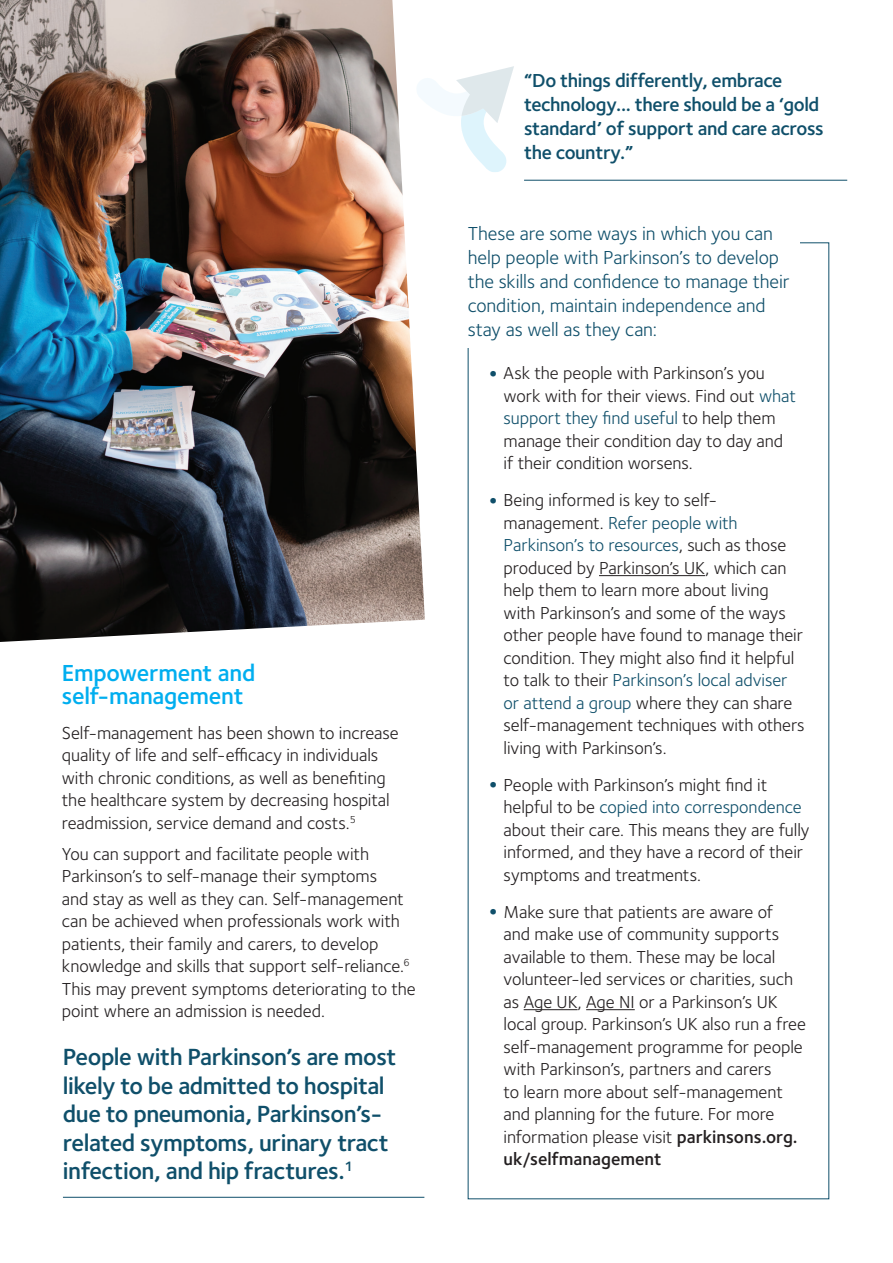
<style>
.page{position:relative;width:893px;height:1263px;background:#fff}
.page>*{position:absolute;margin:0;border:0;box-sizing:border-box;transform-origin:0 0}
.t1{font:600 24.3px/28.5px "Foundry Sterling";letter-spacing:-.02em;color:#0f4f6a}
.t2{font:600 24px/22.5px "Foundry Sterling";letter-spacing:-.01em;color:#00aeef}
.t3{font:19.5px/24px "Foundry Sterling";letter-spacing:-.005em;color:#0f4f6a}
.t4{font:600 19.5px/24px "Foundry Sterling";letter-spacing:-.02em;color:#0f4f6a}
.t5{font:18px/22.5px "Foundry Sterling";letter-spacing:-.005em;color:#231f20}
.s1{font-weight:600;font-size:27px;color:#0f4f6a}
.s2{color:#0f4f6a}
.s3{font-weight:600}
</style>
<div class="page">
<img style="left:0;top:0;width:425px;height:642px">
<hr style="left:599px;top:575px;width:106px;height:1px;background:#231f20">
<hr style="left:524px;top:1009px;width:54px;height:1px;background:#231f20">
<hr style="left:586px;top:1009px;width:49px;height:1px;background:#231f20">
<hr style="left:524px;top:180px;width:323px;height:1px;background:#0f4f6a">
<div style="left:416px;top:78px;width:23px;height:23px;background:#f4fafe;border-radius:50%"></div>
<svg style="left:484px;top:150px;width:22px;height:23px"></svg>
<svg style="left:419px;top:66px;width:95px;height:103px"></svg>
<hr style="left:63px;top:1197px;width:361px;height:1px;background:#0f4f6a">
<h2 class="t2" style="left:62px;top:662px;width:195px">Empowerment and self-management</h2>
<p class="t5" style="left:62px;top:722px;width:338px">Self-management has been shown to increase quality of life and self-efficacy in individuals with chronic conditions, as well as benefiting the healthcare system by decreasing hospital readmission, service demand and costs.<sup>5</sup></p>
<p class="t5" style="left:62px;top:843px;width:355px">You can support and facilitate people with Parkinson’s to self-manage their symptoms<br>and stay as well as they can. Self-management can be achieved when professionals work with patients, their family and carers, to develop knowledge and skills that support self-reliance.<sup>6<br></sup>This may prevent symptoms deteriorating to the point where an admission is needed.</p>
<h1 class="t1" style="left:63px;top:1043px;width:335px">People with Parkinson’s are most likely to be admitted to hospital due to pneumonia, Parkinson’s&shy;related symptoms, urinary tract infection, and hip fractures.<sup>1</sup></h1>
<p class="t4" style="left:524px;top:69px;width:301px">“Do things differently, embrace technology... there should be a ‘gold standard’ of support and care across the country.”</p>
<p class="t3" style="left:468px;top:221px;width:323px">These are some ways in which you can help people with Parkinson’s to develop the skills and confidence to manage their condition, maintain independence and stay as well as they can:</p>
<p class="t5" style="left:504px;top:362px;width:294px;text-indent:-17px"><span class="s1">•</span> Ask the people with Parkinson’s you work with for their views. Find out <span class="s2">what support they find useful</span> to help them manage their condition day to day and if their condition worsens.</p>
<p class="t5" style="left:504px;top:489px;width:303px;text-indent:-17px"><span class="s1">•</span> Being informed is key to self&shy;management. <span class="s2">Refer people with Parkinson’s to resources</span>, such as those produced by Parkinson’s UK, which can help them to learn more about living with Parkinson’s and some of the ways other people have found to manage their condition. They might also find it helpful to talk to their <span class="s2">Parkinson’s local adviser or attend a group</span> where they can share self-management techniques with others living with Parkinson’s.</p>
<p class="t5" style="left:504px;top:774px;width:308px;text-indent:-17px"><span class="s1">•</span> People with Parkinson’s might find it helpful to be <span class="s2">copied into correspondence </span>about their care. This means they are fully informed, and they have a record of their symptoms and treatments.</p>
<p class="t5" style="left:504px;top:901px;width:304px;text-indent:-17px"><span class="s1">•</span> Make sure that patients are aware of<br>and make use of community supports available to them. These may be local volunteer-led services or charities, such as Age UK, Age NI or a Parkinson’s UK local group. Parkinson’s UK also run a free self-management programme for people with Parkinson’s, partners and carers<br>to learn more about self-management and planning for the future. For more information please visit <span class="s3">parkinsons.org. uk/selfmanagement</span></p>
</div>
